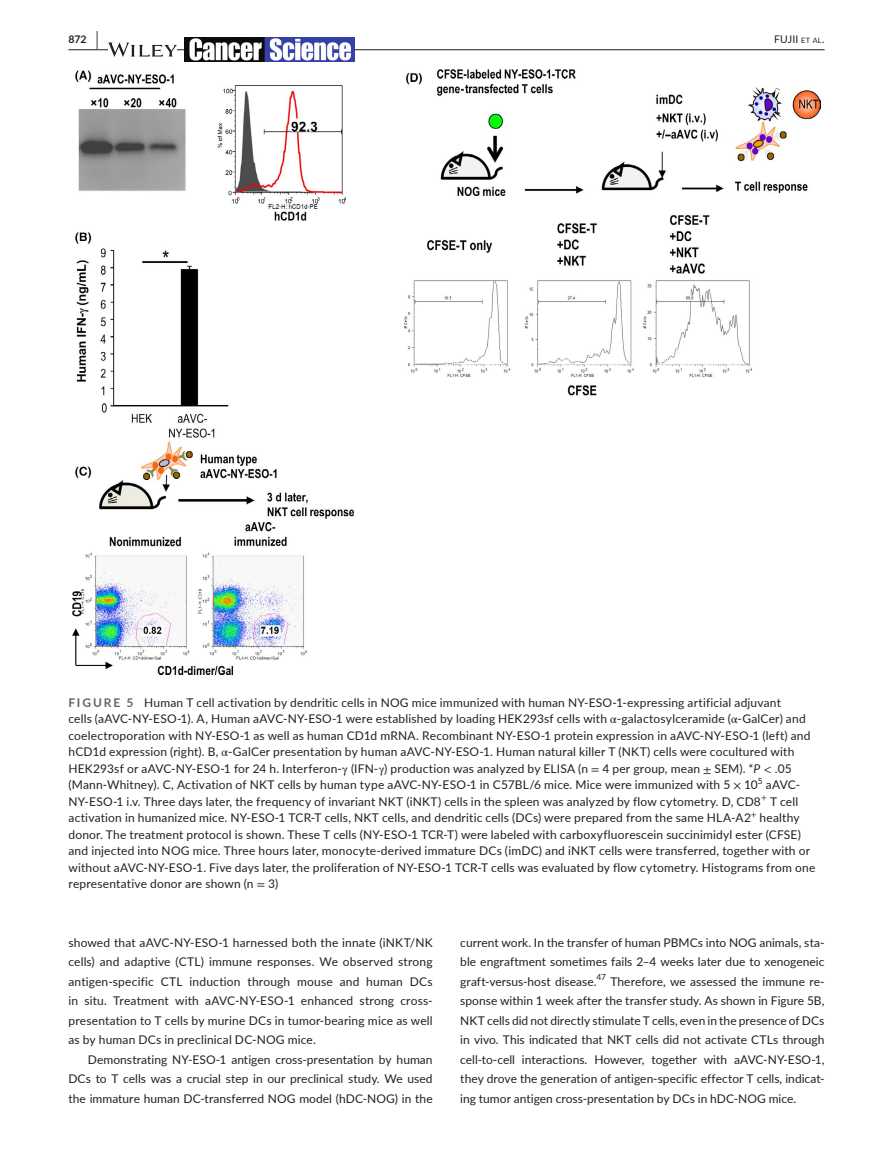
<style>
.page{position:relative;width:893px;height:1174px;background:#fff}
.page>*{position:absolute;margin:0;border:0;box-sizing:border-box;transform-origin:0 0}
.t1{font:12px/19.5px "Lato";letter-spacing:.015em;color:#231f20;text-align:justify}
.t2{font:10.5px "Lato";letter-spacing:.015em;color:#231f20}
.t3{font:700 10.5px "Lato";color:#231f20}
.t4{font:8.4px "Lato";color:#231f20}
.s1{font-size:19.5px}
.s2{font-size:7.35px}
.s3{font-weight:700;color:#636366}
.s4{font-family:"STIX"}
.s5{font-style:italic}
</style>
<div class="page">
<hr style="left:68px;top:49px;width:756px;height:1px;background:#231f20">
<svg style="left:108px;top:42px;width:69px;height:15px"></svg>
<img style="left:185px;top:38px;width:170px;height:24px">
<img style="left:72px;top:69px;width:749px;height:605px">
<p class="t3" style="left:68px;top:31px;width:31px">872 <span class="s1">|</span></p>
<p class="t2" style="left:774px;top:31px;width:52px">FUJII <span class="s2">et al</span>.</p>
<p class="t1" style="left:68px;top:693px;width:744px;line-height:16.5px;text-align:left"><span class="s3">FIGURE 5</span> Human T cell activation by dendritic cells in NOG mice immunized with human NY-ESO-1-expressing artificial adjuvant<br>cells (aAVC-NY-ESO-1). A, Human aAVC-NY-ESO-1 were established by loading HEK293sf cells with <span class="s4">α</span>-galactosylceramide (<span class="s4">α</span>-GalCer) and coelectroporation with NY-ESO-1 as well as human CD1d mRNA. Recombinant NY-ESO-1 protein expression in aAVC-NY-ESO-1 (left) and hCD1d expression (right). B, <span class="s4">α</span>-GalCer presentation by human aAVC-NY-ESO-1. Human natural killer T (NKT) cells were cocultured with HEK293sf or aAVC-NY-ESO-1 for 24 h. Interferon-<span class="s4">γ</span> (IFN-<span class="s4">γ</span>) production was analyzed by ELISA (n <span class="s4">=</span> 4 per group, mean <span class="s4">±</span> SEM). *<span class="s5">P</span> <span class="s4">&lt;</span> .05 (Mann-Whitney). C, Activation of NKT cells by human type aAVC-NY-ESO-1 in C57BL/6 mice. Mice were immunized with 5 <span class="s4">×</span> 10</p>
<p class="t4" style="left:758px;top:774px;width:6px">5</p>
<p class="t1" style="left:68px;top:776px;width:748px;line-height:16.5px;text-align:left;text-indent:697px">aAVC-NY-ESO-1 i.v. Three days later, the frequency of invariant NKT (iNKT) cells in the spleen was analyzed by flow cytometry. D, CD8<sup>+</sup> T cell activation in humanized mice. NY-ESO-1 TCR-T cells, NKT cells, and dendritic cells (DCs) were prepared from the same HLA-A2<sup>+</sup> healthy donor. The treatment protocol is shown. These T cells (NY-ESO-1 TCR-T) were labeled with carboxyfluorescein succinimidyl ester (CFSE) and injected into NOG mice. Three hours later, monocyte-derived immature DCs (imDC) and iNKT cells were transferred, together with or without aAVC-NY-ESO-1. Five days later, the proliferation of NY-ESO-1 TCR-T cells was evaluated by flow cytometry. Histograms from one representative donor are shown (n <span class="s4">=</span> 3)</p>
<p class="t1" style="left:68px;top:932px;width:366px">showed that aAVC-NY-ESO-1 harnessed both the innate (iNKT/NK cells) and adaptive (CTL) immune responses. We observed strong antigen-specific CTL induction through mouse and human DCs in situ. Treatment with aAVC-NY-ESO-1 enhanced strong cross&shy;presentation to T cells by murine DCs in tumor-bearing mice as well as by human DCs in preclinical DC-NOG mice.</p>
<p class="t1" style="left:68px;top:1049px;width:366px;text-indent:20px">Demonstrating NY-ESO-1 antigen cross-presentation by human DCs to T cells was a crucial step in our preclinical study. We used the immature human DC-transferred NOG model (hDC-NOG) in the</p>
<p class="t1" style="left:460px;top:932px;width:366px">current work. In the transfer of human PBMCs into NOG animals, sta&shy;ble engraftment sometimes fails 2‒4 weeks later due to xenogeneic graft-versus-host disease.<sup>47</sup> Therefore, we assessed the immune re&shy;sponse within 1 week after the transfer study. As shown in Figure 5B, NKT cells did not directly stimulate T cells, even in the presence of DCs in vivo. This indicated that NKT cells did not activate CTLs through cell-to-cell interactions. However, together with aAVC-NY-ESO-1, they drove the generation of antigen-specific effector T cells, indicat&shy;ing tumor antigen cross-presentation by DCs in hDC-NOG mice.</p>
</div>
